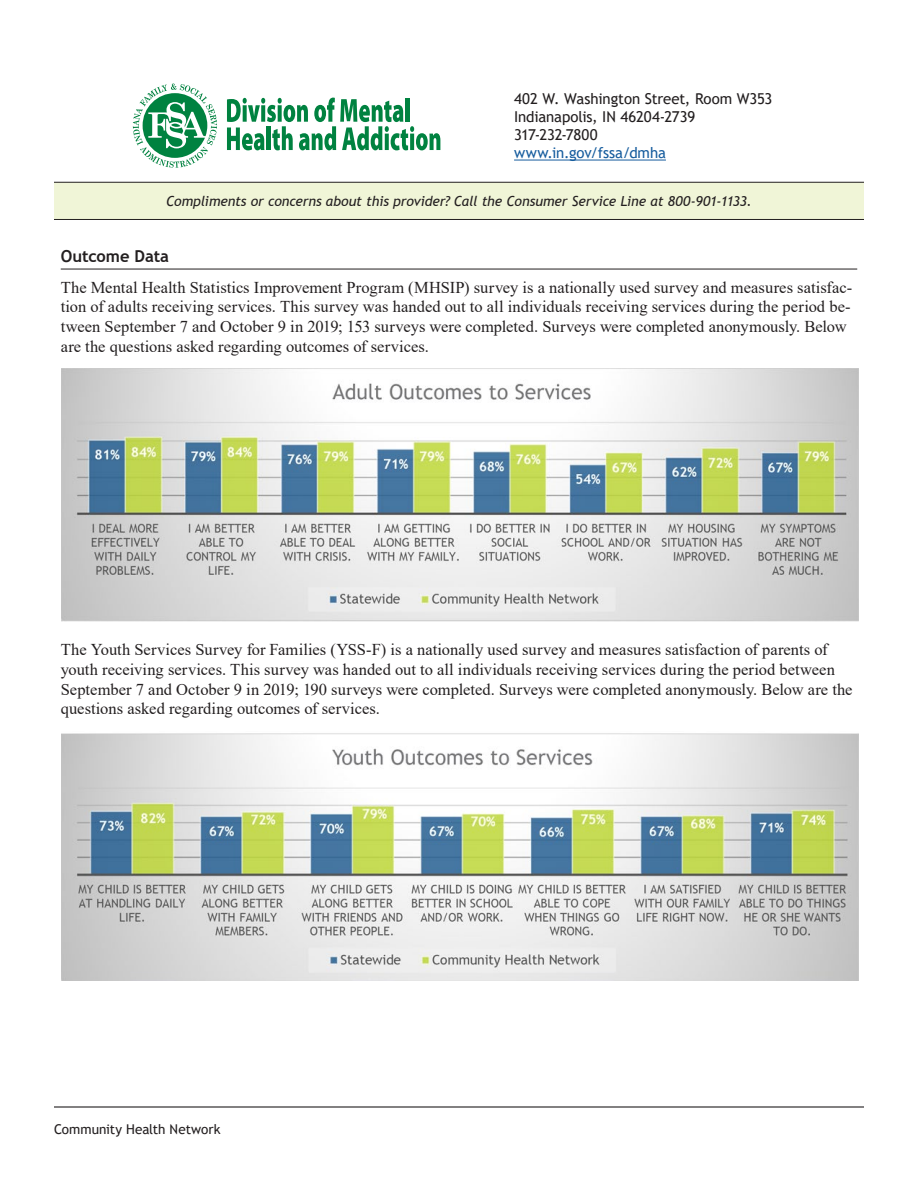
<style>
.page{position:relative;width:918px;height:1188px;background:#fff}
.page>*{position:absolute;margin:0;border:0;box-sizing:border-box;transform-origin:0 0}
._2-2{font:16.5px/19.8px "Times New Roman";color:#231f20}
._2-1{font:700 16.5px "Trebuchet MS";letter-spacing:-.005em;color:#231f20}
.t1{font:15px/18px "Trebuchet MS";letter-spacing:-.01em;color:#231f20}
.t2{font:15px "Trebuchet MS";letter-spacing:-.005em;color:#175d9e}
.t3{font:italic 13.8px "Trebuchet MS";letter-spacing:-.01em;color:#231f20}
.t4{font:13.5px "Trebuchet MS";color:#231f20}
</style>
<div class="page">
<svg style="left:133px;top:84px;width:84px;height:84px"></svg>
<svg style="left:227px;top:98px;width:213px;height:52px"></svg>
<div style="left:54px;top:182px;width:810px;height:37px;background:#f0f5d7"></div>
<hr style="left:54px;top:219px;width:810px;height:1px;background:#231f20">
<hr style="left:54px;top:182px;width:810px;height:1px;background:#231f20">
<hr style="left:54px;top:1106px;width:810px;height:2px;background:#231f20">
<hr style="left:514px;top:160px;width:152px;height:1px;background:#175d9e">
<hr style="left:61px;top:269px;width:796px;height:1px;background:#231f20">
<img style="left:62px;top:369px;width:797px;height:253px">
<img style="left:62px;top:733px;width:797px;height:247px">
<p class="t1" style="left:514px;top:90px;width:260px">402 W. Washington Street, Room W353<br>Indianapolis, IN 46204-2739<br>317-232-7800</p>
<p class="t2" style="left:514px;top:143px;width:153px">www.in.gov/fssa/dmha</p>
<p class="t3" style="left:166px;top:193px;width:587px">Compliments or concerns about this provider? Call the Consumer Service Line at 800-901-1133.</p>
<h1 class="_2-1" style="left:61px;top:246px;width:110px">Outcome Data</h1>
<p class="_2-2" style="left:61px;top:277px;width:793px">The Mental Health Statistics Improvement Program (MHSIP) survey is a nationally used survey and measures satisfac&shy;tion of adults receiving services. This survey was handed out to all individuals receiving services during the period be&shy;tween September 7 and October 9 in 2019; 153 surveys were completed. Surveys were completed anonymously. Below are the questions asked regarding outcomes of services.</p>
<p class="_2-2" style="left:61px;top:639px;width:793px">The Youth Services Survey for Families (YSS-F) is a nationally used survey and measures satisfaction of parents of youth receiving services. This survey was handed out to all individuals receiving services during the period between September 7 and October 9 in 2019; 190 surveys were completed. Surveys were completed anonymously. Below are the questions asked regarding outcomes of services.</p>
<p class="t4" style="left:54px;top:1121px;width:168px">Community Health Network</p>
</div>
